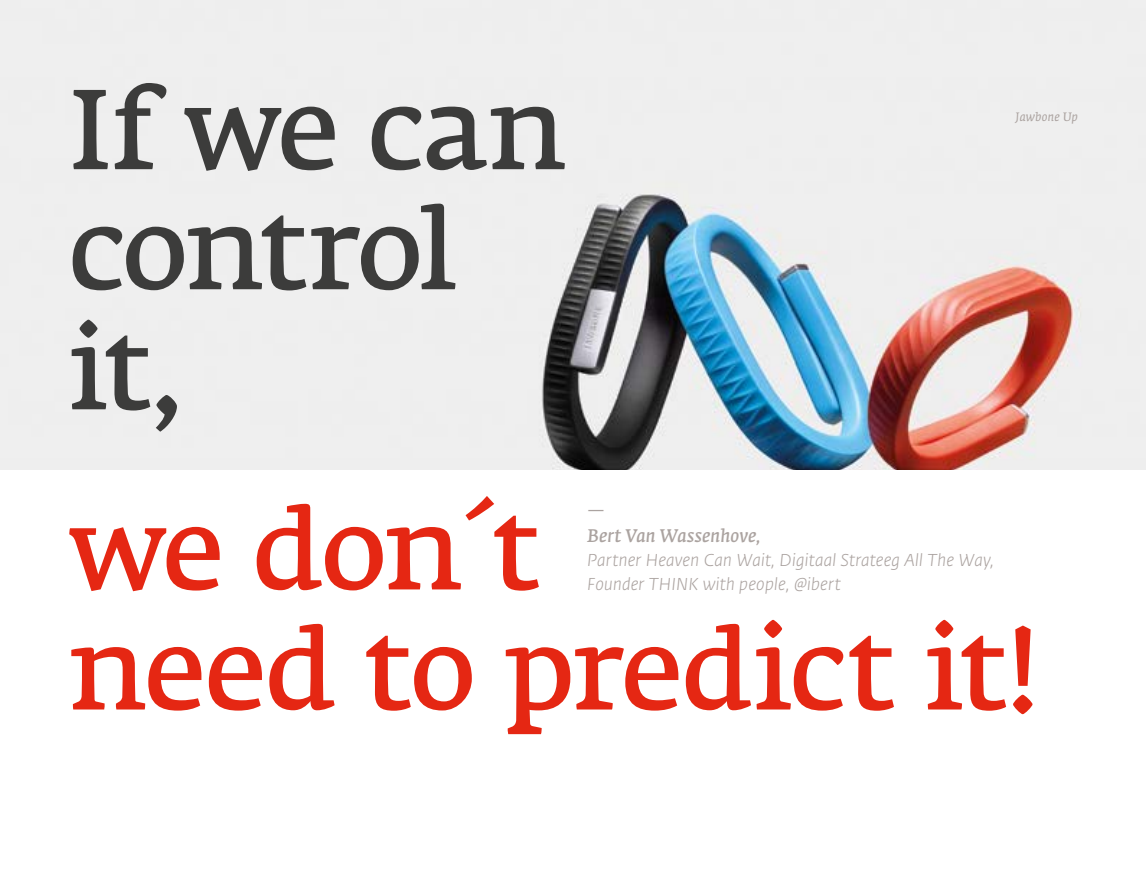
<style>
.page{position:relative;width:1146px;height:871px;background:#fff}
.page>*{position:absolute;margin:0;border:0;box-sizing:border-box;transform-origin:0 0}
.t1{font:112px/120px "Fedra Serif A Std Demi";letter-spacing:-.025em;color:#e52713}
.t2{font:112px/120px "Fedra Serif A Std Demi";letter-spacing:-.03em;color:#3c3c3b}
.t3{font:italic 18px/24px "Fedra Serif A Std Demi";letter-spacing:.005em;color:#aba3a0}
.t4{font:italic 300 17px/24px "Fedra Sans Std";letter-spacing:.01em;color:#aba3a0}
.t5{font:italic 12px "Fedra Serif A Std";letter-spacing:.02em;color:#aba3a0}
</style>
<div class="page">
<img style="left:0;top:0;width:1145px;height:469px">
<h1 class="t2" style="left:68px;top:79px;width:499px">If we can control it,</h1>
<p class="t5" style="left:1015px;top:110px;width:64px">Jawbone Up</p>
<h1 class="t1" style="left:68px;top:498px;width:971px">we don´t<br>need to predict it!</h1>
<p class="t3" style="left:587px;top:499px;width:175px">—<br>Bert Van Wassenhove,</p>
<p class="t4" style="left:587px;top:547px;width:408px">Partner Heaven Can Wait, Digitaal Strateeg All The Way,<br>Founder THINK with people, @ibert</p>
</div>
